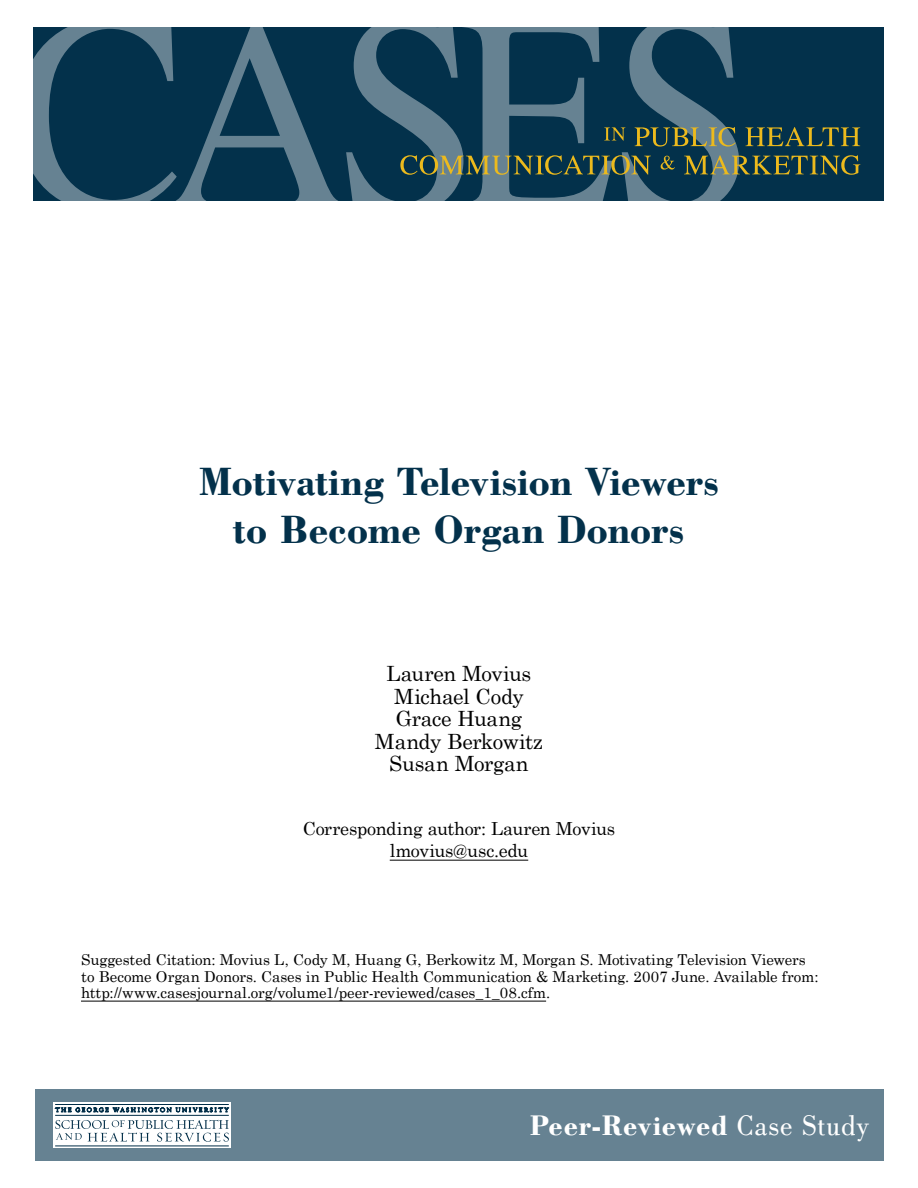
<style>
.page{position:relative;width:918px;height:1188px;background:#fff}
.page>*{position:absolute;margin:0;border:0;box-sizing:border-box;transform-origin:0 0}
.t1{font:700 40.5px/48.6px "Bodoni";letter-spacing:-.005em;color:#03314b;text-align:center}
.t2{font:700 29.1px "Bodoni";letter-spacing:.02em;color:#fff}
.t3{font:21px/22.5px "Century Schoolbook";letter-spacing:-.015em;color:#000;text-align:center}
.t4{font:18px/22.5px "Century Schoolbook";letter-spacing:-.015em;color:#000;text-align:center}
.t5{font:15px/16.5px "Century Schoolbook";letter-spacing:-.005em;color:#000}
.s1{font-weight:400}
</style>
<div class="page">
<div style="left:33px;top:27px;width:851px;height:174px;background:#03314b"></div>
<div style="left:35px;top:1090px;width:848px;height:71px;background:#668292"></div>
<svg style="left:53px;top:1103px;width:178px;height:45px;background:#f2f4f6"></svg>
<hr style="left:55px;top:1104px;width:174px;height:1px;background:#022e48">
<hr style="left:55px;top:1146px;width:174px;height:1px;background:#022e48">
<svg style="left:55px;top:1107px;width:174px;height:6px"></svg>
<hr style="left:55px;top:1115px;width:174px;height:1px;background:#022e48">
<svg style="left:55px;top:1120px;width:174px;height:22px;background:#d5dce0"></svg>
<hr style="left:81px;top:1001px;width:465px;height:1px;background:#000">
<svg style="left:33px;top:27px;width:706px;height:174px"></svg>
<svg style="left:604px;top:127px;width:256px;height:20px"></svg>
<svg style="left:400px;top:155px;width:460px;height:20px"></svg>
<hr style="left:390px;top:860px;width:138px;height:1px;background:#000">
<h1 class="t1" style="left:199px;top:458px;width:522px">Motivating Television Viewers to Become Organ Donors</h1>
<h3 class="t3" style="left:375px;top:660px;width:170px">Lauren Movius<br>Michael Cody<br>Grace Huang<br>Mandy Berkowitz<br>Susan Morgan</h3>
<p class="t4" style="left:303px;top:815px;width:314px">Corresponding author: Lauren Movius lmovius@usc.edu</p>
<p class="t5" style="left:81px;top:950px;width:739px">Suggested Citation: Movius L, Cody M, Huang G, Berkowitz M, Morgan S. Motivating Television Viewers to Become Organ Donors. Cases in Public Health Communication &amp; Marketing. 2007 June. Available from: http://www.casesjournal.org/volume1/peer-reviewed/cases_1_08.cfm.</p>
<h2 class="t2" style="left:530px;top:1109px;width:341px">Peer-Reviewed <span class="s1">Case Study</span></h2>
</div>
